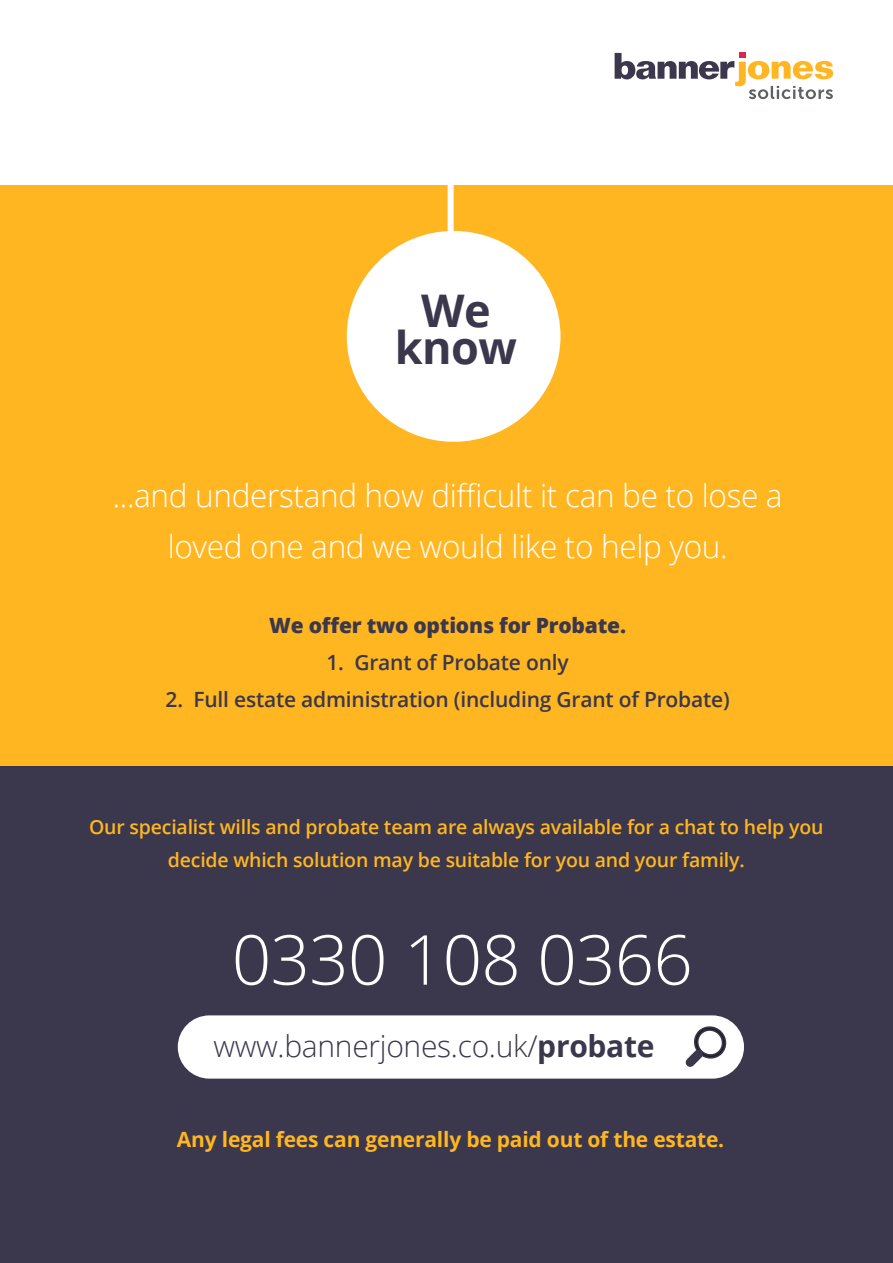
<style>
.page{position:relative;width:893px;height:1263px;background:#fff}
.page>*{position:absolute;margin:0;border:0;box-sizing:border-box;transform-origin:0 0}
.t1{font:300 69px "Open Sans";letter-spacing:-.01em;color:#fff}
.t2{font:700 45px "Open Sans";letter-spacing:-.01em;color:#3b374c}
.t3{font:300 31.5px/51px "Open Sans";letter-spacing:-.01em;color:#fff;text-align:center}
.t4{font:300 30px "Open Sans";letter-spacing:-.01em;color:#3b374c}
.t5{font:600 21px "Open Sans";letter-spacing:-.01em;color:#3b374c}
.t6{font:700 21px "Open Sans";letter-spacing:-.01em;color:#ffb620}
.t7{font:800 21px "Open Sans";letter-spacing:-.01em;color:#3b374c}
.t8{font:600 19.5px/33px "Open Sans";letter-spacing:-.01em;color:#ffb620;text-align:center}
.s1{font-weight:700}
</style>
<div class="page">
<svg style="left:615px;top:53px;width:218px;height:46px"></svg>
<div style="left:0;top:186px;width:893px;height:1067px;background:#ffb620"></div>
<div style="left:0;top:766px;width:893px;height:497px;background:#3b374c"></div>
<div style="left:448px;top:182px;width:6px;height:211px;background:#fff"></div>
<div style="left:347px;top:231px;width:213px;height:211px;background:#fff;border-radius:50%"></div>
<div style="left:178px;top:1015px;width:566px;height:63px;background:#fff;border-radius:32px"></div>
<svg style="left:685px;top:1026px;width:44px;height:49px"></svg>
<p class="t2" style="left:421px;top:279px;width:71px">We</p>
<p class="t2" style="left:395px;top:316px;width:124px">know</p>
<p class="t3" style="left:113px;top:469px;width:671px">...and understand how difficult it can be to lose a loved one and we would like to help you.</p>
<p class="t7" style="left:269px;top:609px;width:358px">We offer two options for Probate.</p>
<p class="t5" style="left:326px;top:648px;width:244px">1. Grant of Probate only</p>
<p class="t5" style="left:166px;top:685px;width:565px">2. Full estate administration (including Grant of Probate)</p>
<p class="t8" style="left:89px;top:810px;width:736px">Our specialist wills and probate team are always available for a chat to help you decide which solution may be suitable for you and your family.</p>
<p class="t1" style="left:232px;top:912px;width:462px">0330 108 0366</p>
<p class="t4" style="left:213px;top:1026px;width:443px">www.bannerjones.co.uk/<span class="s1">probate</span></p>
<p class="t6" style="left:177px;top:1125px;width:549px">Any legal fees can generally be paid out of the estate.</p>
</div>
